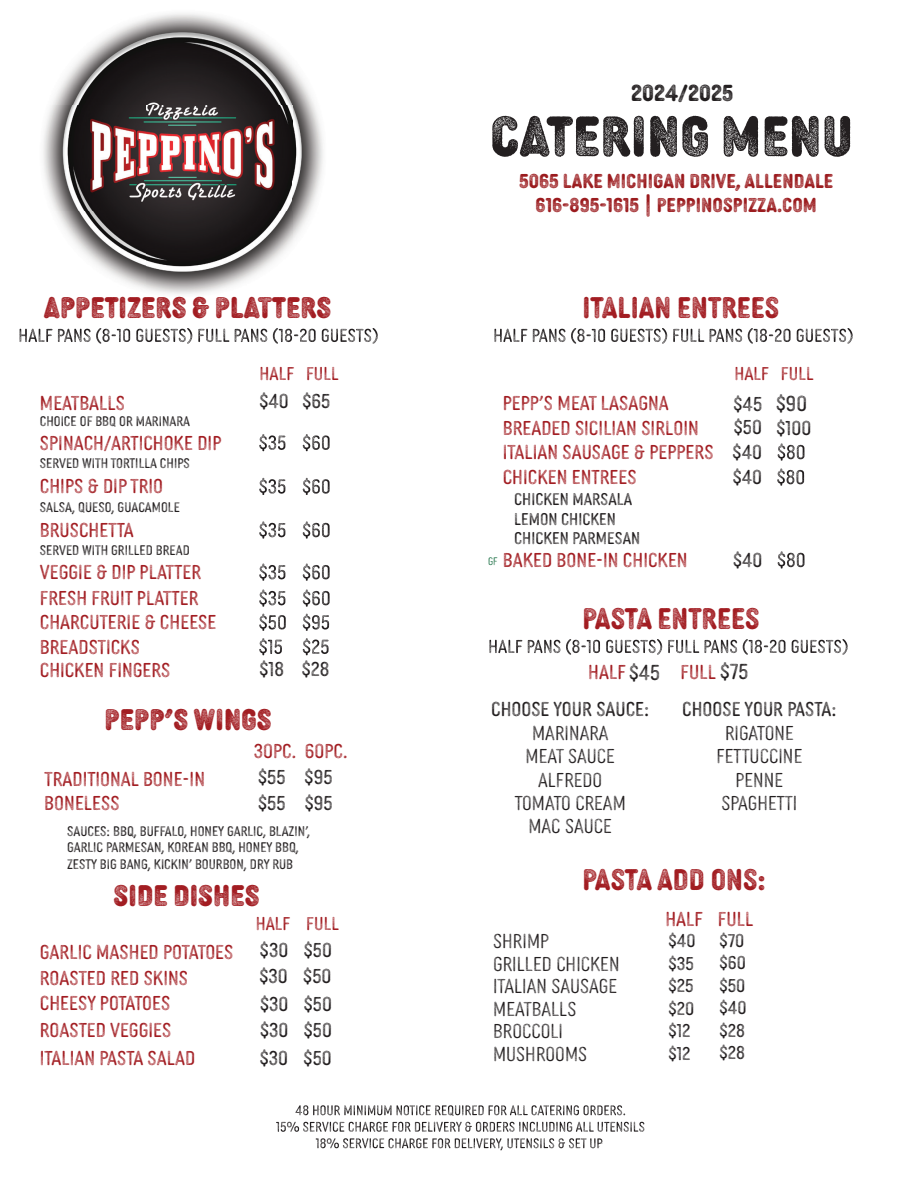
<style>
.page{position:relative;width:918px;height:1188px;background:#fff}
.page>*{position:absolute;margin:0;border:0;box-sizing:border-box;transform-origin:0 0}
.t1{font:900 55.2px "Diazo MVB Rough 1 Cond";color:#231f20}
.t2{font:900 28.95px "Diazo MVB Rough 1 Cond";color:#a21d22}
.t3{font:700 28.95px "Diazo MVB Rough 1 Cond";color:#a21d22}
.t4{font:700 22.5px "Diazo MVB Rough 1 Cond";color:#231f20}
.t5{font:21px "Diazo MVB Rough 1 Cond";color:#231f20}
.t6{font:19.5px/24px "Diazo MVB Rough 1 Cond";color:#a21d22}
.t7{font:300 19.5px/23.4px "Diazo MVB Rough 1 Cond";color:#231f20;text-align:center}
.t8{font:19.5px/26.5px "Diazo MVB Rough 1 Cond";color:#231f20}
.t9{font:700 19.5px/23.4px "Diazo MVB Rough 1 Cond";color:#9b1b1e;text-align:center}
.t10{font:18px/22.5px "Diazo MVB Rough 1 Cond";color:#231f20}
.t11{font:18px "Diazo MVB Rough 1 Cond";color:#a21d22}
.t12{font:16.5px/19.8px "Diazo MVB Rough 1 Cond";color:#231f20}
.t13{font:13.5px/16.2px "Diazo MVB Rough 1 Cond";color:#231f20}
.s1{font-weight:300;font-size:10.5px;color:#0c6638}
.s2{font-size:21px;color:#231f20}
</style>
<div class="page">
<img style="left:43px;top:13px;width:280px;height:281px">
<svg style="left:20px;top:328px;width:358px;height:16px"></svg>
<svg style="left:259px;top:434px;width:26px;height:17px"></svg>
<svg style="left:303px;top:434px;width:27px;height:17px"></svg>
<svg style="left:259px;top:478px;width:26px;height:17px"></svg>
<svg style="left:303px;top:478px;width:27px;height:17px"></svg>
<svg style="left:259px;top:522px;width:26px;height:17px"></svg>
<svg style="left:303px;top:522px;width:27px;height:17px"></svg>
<svg style="left:259px;top:564px;width:26px;height:17px"></svg>
<svg style="left:303px;top:564px;width:27px;height:17px"></svg>
<svg style="left:259px;top:590px;width:26px;height:17px"></svg>
<svg style="left:303px;top:590px;width:27px;height:17px"></svg>
<svg style="left:259px;top:614px;width:27px;height:17px"></svg>
<svg style="left:303px;top:614px;width:26px;height:17px"></svg>
<svg style="left:259px;top:638px;width:23px;height:17px"></svg>
<svg style="left:303px;top:638px;width:26px;height:17px"></svg>
<svg style="left:494px;top:328px;width:359px;height:16px"></svg>
<svg style="left:778px;top:444px;width:27px;height:17px"></svg>
<svg style="left:489px;top:639px;width:359px;height:16px"></svg>
<svg style="left:295px;top:1105px;width:330px;height:11px"></svg>
<svg style="left:276px;top:1122px;width:368px;height:10px"></svg>
<svg style="left:316px;top:1138px;width:286px;height:12px"></svg>
<svg style="left:777px;top:469px;width:27px;height:17px"></svg>
<svg style="left:778px;top:551px;width:27px;height:18px"></svg>
<h2 class="t2" style="left:44px;top:284px;width:289px">APPETIZERS &amp; PLATTERS</h2>
<p class="t6" style="left:40px;top:390px;width:87px">MEATBALLS</p>
<p class="t11" style="left:260px;top:360px;width:81px">HALF FULL</p>
<p class="t8" style="left:259px;top:386px;width:73px">$40 $65</p>
<p class="t13" style="left:40px;top:412px;width:152px">CHOICE OF BBQ OR MARINARA</p>
<p class="t6" style="left:40px;top:429px;width:183px">SPINACH/ARTICHOKE DIP</p>
<p class="t13" style="left:40px;top:454px;width:152px">SERVED WITH TORTILLA CHIPS</p>
<p class="t6" style="left:40px;top:473px;width:125px">CHIPS &amp; DIP TRIO</p>
<p class="t13" style="left:40px;top:498px;width:142px">SALSA, QUESO, GUACAMOLE</p>
<p class="t6" style="left:40px;top:517px;width:96px">BRUSCHETTA</p>
<p class="t13" style="left:40px;top:541px;width:151px">SERVED WITH GRILLED BREAD</p>
<p class="t6" style="left:40px;top:558px;width:163px;line-height:26px">VEGGIE &amp; DIP PLATTER<br>FRESH FRUIT PLATTER</p>
<p class="t6" style="left:40px;top:609px;width:178px">CHARCUTERIE &amp; CHEESE<br>BREADSTICKS<br>CHICKEN FINGERS</p>
<h2 class="t2" style="left:105px;top:696px;width:169px">PEPP’S WINGS</h2>
<p class="t8" style="left:259px;top:655px;width:72px">$18 $28</p>
<p class="t6" style="left:44px;top:766px;width:162px">TRADITIONAL BONE-IN<br>BONELESS</p>
<p class="t6" style="left:254px;top:738px;width:95px">30PC. 60PC.</p>
<p class="t8" style="left:258px;top:762px;width:76px">$55 $95 $55 $95</p>
<p class="t13" style="left:67px;top:822px;width:245px">SAUCES: BBQ, BUFFALO, HONEY GARLIC, BLAZIN’,<br>GARLIC PARMESAN, KOREAN BBQ, HONEY BBQ,<br>ZESTY BIG BANG, KICKIN’ BOURBON, DRY RUB</p>
<h2 class="t2" style="left:114px;top:872px;width:148px">SIDE DISHES</h2>
<p class="t6" style="left:40px;top:938px;width:195px">GARLIC MASHED POTATOES</p>
<p class="t11" style="left:256px;top:910px;width:85px">HALF FULL</p>
<p class="t8" style="left:260px;top:936px;width:74px;text-align:justify">$30 $50 $30 $50 $30 $50 $30 $50</p>
<p class="t8" style="left:260px;top:1043px;width:74px">$30 $50</p>
<p class="t6" style="left:40px;top:963px;width:157px;line-height:26.7px">ROASTED RED SKINS<br>CHEESY POTATOES<br>ROASTED VEGGIES<br>ITALIAN PASTA SALAD</p>
<p class="t4" style="left:631px;top:75px;width:104px">2024/2025</p>
<h1 class="t1" style="left:490px;top:91px;width:365px">CATERING MENU</h1>
<p class="t9" style="left:519px;top:168px;width:316px">5065 LAKE MICHIGAN DRIVE, ALLENDALE<br>616-895-1615 | PEPPINOSPIZZA.COM</p>
<h2 class="t3" style="left:582px;top:285px;width:199px">ITALIAN ENTREES</h2>
<p class="t6" style="left:503px;top:390px;width:168px">PEPP’S MEAT LASAGNA</p>
<p class="t6" style="left:503px;top:414px;width:212px;line-height:24.6px">BREADED SICILIAN SIRLOIN<br>ITALIAN SAUSAGE &amp; PEPPERS<br>CHICKEN ENTREES</p>
<p class="t12" style="left:514px;top:488px;width:128px">CHICKEN MARSALA<br>LEMON CHICKEN<br>CHICKEN PARMESAN</p>
<p class="t6" style="left:488px;top:547px;width:201px"><span class="s1">GF</span> BAKED BONE-IN CHICKEN</p>
<p class="t11" style="left:734px;top:360px;width:81px">HALF FULL</p>
<p class="t5" style="left:776px;top:388px;width:32px">$90</p>
<p class="t8" style="left:733px;top:390px;width:80px;line-height:24.3px">$45<br>$50 $100 $40<br>$40</p>
<p class="t8" style="left:733px;top:545px;width:31px">$40</p>
<h2 class="t3" style="left:582px;top:596px;width:179px">PASTA ENTREES</h2>
<p class="t6" style="left:588px;top:658px;width:73px">HALF <span class="s2">$45</span></p>
<p class="t6" style="left:680px;top:658px;width:70px">FULL <span class="s2">$75</span></p>
<p class="t8" style="left:491px;top:695px;width:160px">CHOOSE YOUR SAUCE:</p>
<p class="t7" style="left:515px;top:720px;width:112px">MARINARA<br>MEAT SAUCE<br>ALFREDO<br>TOMATO CREAM<br>MAC SAUCE</p>
<p class="t8" style="left:682px;top:695px;width:156px">CHOOSE YOUR PASTA:</p>
<p class="t7" style="left:716px;top:720px;width:87px">RIGATONE<br>FETTUCCINE<br>PENNE<br>SPAGHETTI</p>
<h2 class="t3" style="left:582px;top:857px;width:185px">PASTA ADD ONS:</h2>
<p class="t7" style="left:493px;top:929px;width:128px;line-height:22.5px;text-align:left">SHRIMP<br>GRILLED CHICKEN<br>ITALIAN SAUSAGE<br>MEATBALLS<br>BROCCOLI<br>MUSHROOMS</p>
<p class="t6" style="left:666px;top:906px;width:89px">HALF FULL</p>
<p class="t10" style="left:668px;top:928px;width:29px">$40 $35 $25 $20 $12 $12</p>
<p class="t10" style="left:719px;top:928px;width:29px">$70 $60 $50 $40 $28 $28</p>
</div>
